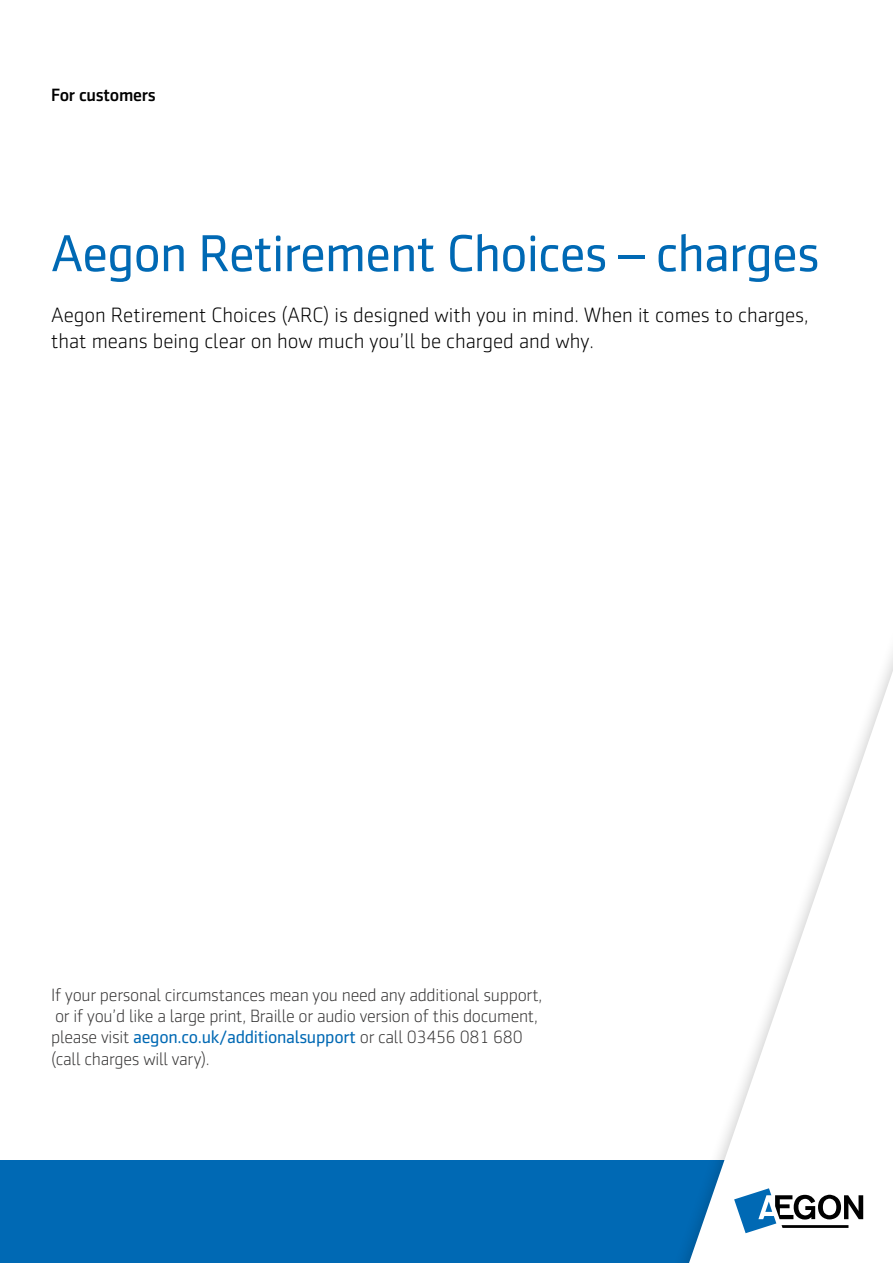
<style>
.page{position:relative;width:893px;height:1263px;background:#fff}
.page>*{position:absolute;margin:0;border:0;box-sizing:border-box;transform-origin:0 0}
.t1{font:52.5px "Sentico Sans DT";letter-spacing:-.015em;color:#0069b4}
.t2{font:300 21px/25.5px "Sentico Sans DT";color:#000}
.t3{font:300 18px/21px "Sentico Sans DT";letter-spacing:-.015em;color:#373636}
.t4{font:500 18px "Sentico Sans DT";letter-spacing:-.015em;color:#000}
.s1{font-weight:400;color:#0069b4}
</style>
<div class="page">
<div style="left:0;top:1161px;width:893px;height:102px;background:#0069b4"></div>
<div style="left:670px;top:622px;width:223px;height:641px;background:#000;opacity:.2"></div>
<svg style="left:689px;top:671px;width:204px;height:592px"></svg>
<svg style="left:734px;top:1188px;width:129px;height:45px"></svg>
<p class="t4" style="left:51px;top:85px;width:106px">For customers</p>
<h1 class="t1" style="left:51px;top:225px;width:770px">Aegon Retirement Choices – charges</h1>
<p class="t2" style="left:51px;top:302px;width:759px">Aegon Retirement Choices (ARC) is designed with you in mind. When it comes to charges, that means being clear on how much you’ll be charged and why.</p>
<p class="t3" style="left:51px;top:985px;width:493px">If your personal circumstances mean you need any additional support, or if you’d like a large print, Braille or audio version of this document, please visit <span class="s1">aegon.co.uk/additionalsupport</span> or call 03456 081 680 (call charges will vary).</p>
</div>
